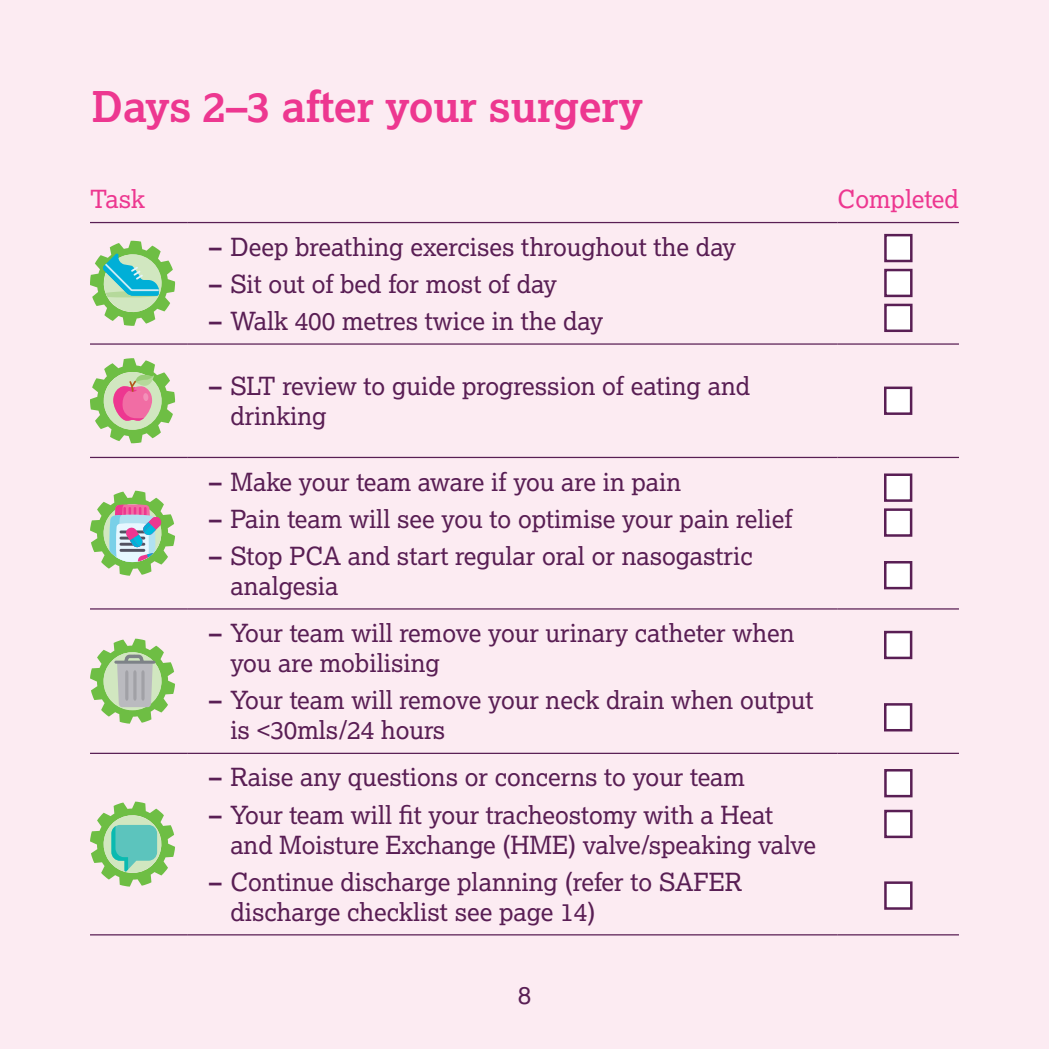
<style>
.page{position:relative;width:1049px;height:1049px;background:#fcebf2}
.page>*{position:absolute;margin:0;border:0;box-sizing:border-box;transform-origin:0 0}
.t1{font:700 42.5px "Lexia";color:#ed3790}
.t2{font:25px/30px "Lexia";color:#591e54}
.Table_body{font:25px "Lexia";color:#ed3790}
.s1{font-weight:700}
</style>
<div class="page">
<hr style="left:90px;top:222px;width:98px;height:1px;background:#591e54">
<hr style="left:188px;top:222px;width:649px;height:1px;background:#591e54">
<hr style="left:837px;top:222px;width:122px;height:1px;background:#591e54">
<hr style="left:90px;top:343px;width:98px;height:2px;background:#591e54">
<hr style="left:188px;top:343px;width:649px;height:2px;background:#591e54">
<hr style="left:837px;top:343px;width:122px;height:2px;background:#591e54">
<hr style="left:90px;top:457px;width:98px;height:1px;background:#591e54">
<hr style="left:188px;top:457px;width:649px;height:1px;background:#591e54">
<hr style="left:837px;top:457px;width:122px;height:1px;background:#591e54">
<hr style="left:90px;top:608px;width:98px;height:1px;background:#591e54">
<hr style="left:188px;top:608px;width:649px;height:1px;background:#591e54">
<hr style="left:837px;top:608px;width:122px;height:1px;background:#591e54">
<hr style="left:90px;top:753px;width:98px;height:1px;background:#591e54">
<hr style="left:188px;top:753px;width:649px;height:1px;background:#591e54">
<hr style="left:837px;top:753px;width:122px;height:1px;background:#591e54">
<hr style="left:90px;top:934px;width:98px;height:1px;background:#591e54">
<hr style="left:188px;top:934px;width:649px;height:1px;background:#591e54">
<hr style="left:837px;top:934px;width:122px;height:1px;background:#591e54">
<svg style="left:90px;top:241px;width:85px;height:85px"></svg>
<svg style="left:90px;top:358px;width:85px;height:85px"></svg>
<div style="left:884px;top:387px;width:28px;height:28px;background:#fff;border:2px solid #591e54"></div>
<svg style="left:90px;top:491px;width:85px;height:85px"></svg>
<div style="left:884px;top:473px;width:28px;height:29px;background:#fff;border:2px solid #591e54"></div>
<div style="left:884px;top:508px;width:28px;height:29px;background:#fff;border:2px solid #591e54"></div>
<div style="left:884px;top:561px;width:28px;height:28px;background:#fff;border:2px solid #591e54"></div>
<svg style="left:90px;top:639px;width:85px;height:85px"></svg>
<div style="left:884px;top:631px;width:28px;height:28px;background:#fff;border:2px solid #591e54"></div>
<div style="left:884px;top:703px;width:28px;height:28px;background:#fff;border:2px solid #591e54"></div>
<svg style="left:90px;top:801px;width:85px;height:85px"></svg>
<div style="left:884px;top:234px;width:28px;height:28px;background:#fff;border:2px solid #591e54"></div>
<div style="left:884px;top:269px;width:28px;height:28px;background:#fff;border:2px solid #591e54"></div>
<div style="left:884px;top:304px;width:28px;height:28px;background:#fff;border:2px solid #591e54"></div>
<div style="left:884px;top:810px;width:28px;height:28px;background:#fff;border:2px solid #591e54"></div>
<div style="left:884px;top:881px;width:28px;height:29px;background:#fff;border:2px solid #591e54"></div>
<div style="left:884px;top:769px;width:28px;height:28px;background:#fff;border:2px solid #591e54"></div>
<p class="t1" style="left:92px;top:80px;width:553px">Days 2–3 after your surgery</p>
<p class="Table_body" style="left:90px;top:184px;width:57px">Task</p>
<p class="Table_body" style="left:837px;top:184px;width:123px">Completed</p>
<p class="t2" style="left:209px;top:231px;width:528px"><span class="s1">–</span> Deep breathing exercises throughout the day</p>
<p class="t2" style="left:209px;top:268px;width:349px"><span class="s1">–</span> Sit out of bed for most of day</p>
<p class="t2" style="left:209px;top:305px;width:396px"><span class="s1">–</span> Walk 400 metres twice in the day</p>
<p class="t2" style="left:230px;top:370px;width:521px;text-indent:-21px"><span class="s1">–</span> SLT review to guide progression of eating and drinking</p>
<p class="t2" style="left:209px;top:466px;width:474px"><span class="s1">–</span> Make your team aware if you are in pain</p>
<p class="t2" style="left:209px;top:503px;width:585px"><span class="s1">–</span> Pain team will see you to optimise your pain relief</p>
<p class="t2" style="left:230px;top:540px;width:524px;text-indent:-21px"><span class="s1">–</span> Stop PCA and start regular oral or nasogastric analgesia</p>
<p class="t2" style="left:230px;top:617px;width:566px;text-indent:-21px"><span class="s1">–</span> Your team will remove your urinary catheter when you are mobilising</p>
<p class="t2" style="left:230px;top:684px;width:585px;text-indent:-21px"><span class="s1">–</span> Your team will remove your neck drain when output is &lt;30mls/24 hours</p>
<p class="t2" style="left:209px;top:762px;width:537px"><span class="s1">–</span> Raise any questions or concerns to your team</p>
<p class="t2" style="left:230px;top:799px;width:587px;text-indent:-21px"><span class="s1">–</span> Your team will fit your tracheostomy with a Heat and Moisture Exchange (HME) valve/speaking valve</p>
<p class="t2" style="left:230px;top:866px;width:513px;text-indent:-21px"><span class="s1">–</span> Continue discharge planning (refer to SAFER discharge checklist see page 14)</p>
<p class="t2" style="left:518px;top:979px;width:15px">8</p>
</div>
